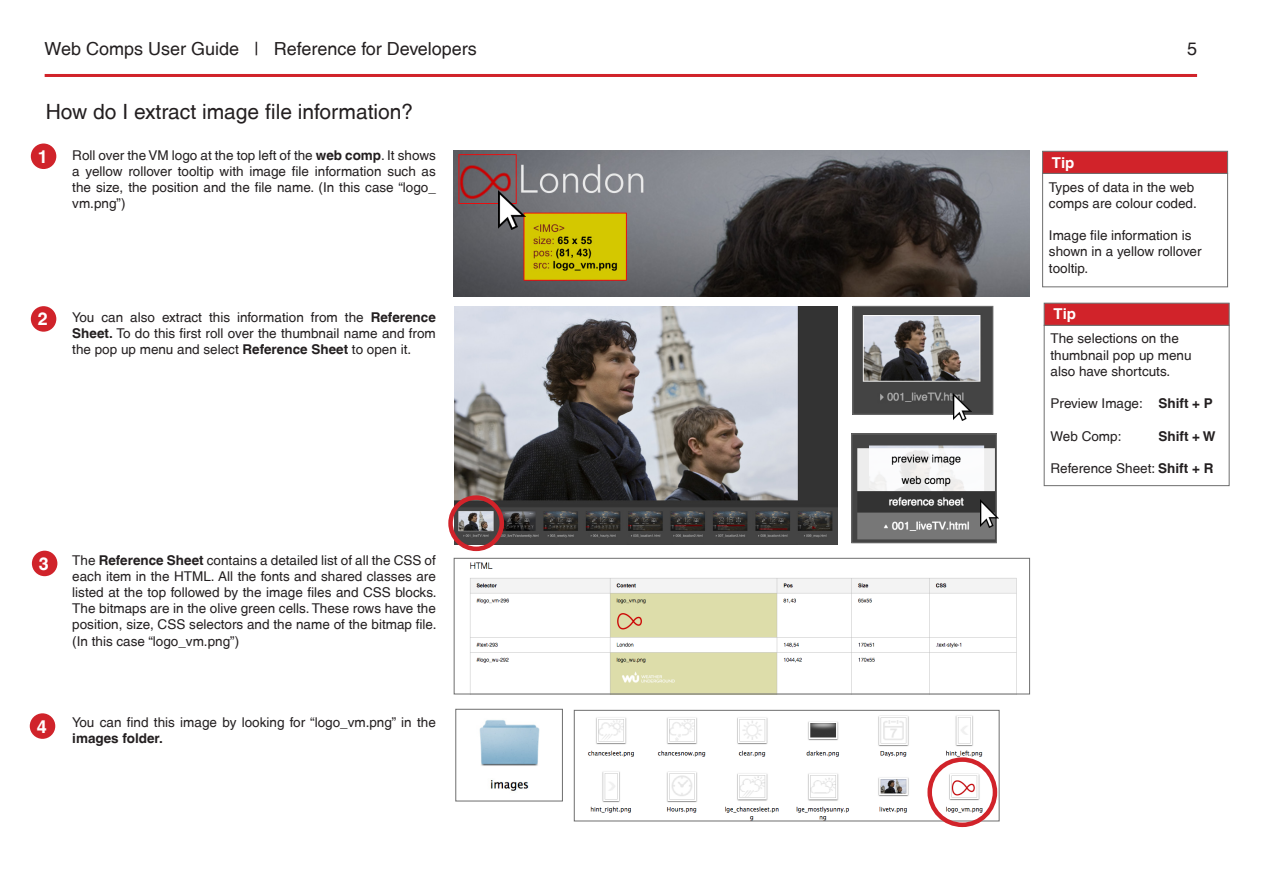
<style>
.page{position:relative;width:1263px;height:893px;background:#fff}
.page>*{position:absolute;margin:0;border:0;box-sizing:border-box;transform-origin:0 0}
.Large_Heading{font:500 21px "Ryans Helvetica";color:#231f20}
.t1{font:500 18px "Ryans Helvetica";color:#231f20}
.image_captions{font:700 18px "Ryans Helvetica";color:#fff}
.image_captions-2{font:700 15px "Ryans Helvetica";color:#fff}
.image_captions-3{font:500 13.5px/16.2px "Ryans Helvetica";color:#231f20}
.image_captions-4{font:700 13.5px "Ryans Helvetica";color:#231f20}
.s1{font-weight:700}
</style>
<div class="page">
<hr style="left:45px;top:74px;width:1152px;height:3px;background:#d1232a">
<img style="left:454px;top:151px;width:575px;height:146px">
<img style="left:470px;top:562px;width:547px;height:130px">
<div style="left:454px;top:558px;width:576px;height:136px;border:1px solid #6e6e6e"></div>
<img style="left:479px;top:720px;width:61px;height:71px">
<div style="left:456px;top:709px;width:107px;height:92px;border:1px solid #6e6e6e"></div>
<img style="left:587px;top:715px;width:410px;height:104px">
<div style="left:574px;top:710px;width:425px;height:111px;border:1px solid #6e6e6e"></div>
<img style="left:499px;top:190px;width:26px;height:40px">
<div style="left:31px;top:144px;width:25px;height:25px;background:#d0232a;border-radius:50%"></div>
<div style="left:31px;top:306px;width:25px;height:26px;background:#d0232a;border-radius:50%"></div>
<div style="left:1042px;top:173px;width:186px;height:114px;border:1px solid #6e6e6e"></div>
<div style="left:1042px;top:151px;width:186px;height:23px;background:#d1232a;border:1px solid #6e6e6e"></div>
<img style="left:454px;top:306px;width:384px;height:239px">
<img style="left:853px;top:436px;width:141px;height:105px">
<div style="left:851px;top:434px;width:145px;height:109px;border:1px solid #6e6e6e"></div>
<div style="left:448px;top:495px;width:56px;height:56px;border:4px solid #d1232a;border-radius:50%"></div>
<img style="left:980px;top:499px;width:19px;height:28px">
<img style="left:855px;top:308px;width:136px;height:104px">
<div style="left:853px;top:306px;width:140px;height:108px;border:1px solid #6e6e6e"></div>
<img style="left:953px;top:393px;width:19px;height:28px">
<div style="left:32px;top:551px;width:25px;height:25px;background:#d0232a;border-radius:50%"></div>
<div style="left:30px;top:713px;width:25px;height:26px;background:#d0232a;border-radius:50%"></div>
<div style="left:927px;top:757px;width:70px;height:70px;border:4px solid #d1232a;border-radius:50%"></div>
<div style="left:1044px;top:325px;width:185px;height:161px;border:1px solid #6e6e6e"></div>
<div style="left:1044px;top:303px;width:185px;height:22px;background:#d1232a;border:1px solid #6e6e6e"></div>
<h2 class="t1" style="left:45px;top:39px;width:434px">Web Comps User Guide | Reference for Developers</h2>
<h2 class="t1" style="left:1187px;top:39px;width:12px">5</h2>
<p class="Large_Heading" style="left:46px;top:100px;width:369px">How do I extract image file information?</p>
<p class="image_captions-3" style="left:72px;top:147px;width:365px;text-align:justify">Roll over the VM logo at the top left of the <span class="s1">web comp</span>. It shows a yellow rollover tooltip with image file information such as the size, the position and the file name. (In this case “logo_ vm.png”)</p>
<p class="image_captions" style="left:38px;top:145px;width:12px">1</p>
<p class="image_captions" style="left:38px;top:308px;width:12px">2</p>
<p class="image_captions-3" style="left:72px;top:309px;width:365px;text-align:justify">You can also extract this information from the <span class="s1">Reference Sheet.</span> To do this first roll over the thumbnail name and from the pop up menu and select <span class="s1">Reference Sheet</span> to open it.</p>
<p class="image_captions" style="left:39px;top:553px;width:12px">3</p>
<p class="image_captions-3" style="left:72px;top:552px;width:366px;text-align:justify">The <span class="s1">Reference Sheet</span> contains a detailed list of all the CSS of each item in the HTML. All the fonts and shared classes are listed at the top followed by the image files and CSS blocks.<br>The bitmaps are in the olive green cells. These rows have the position, size, CSS selectors and the name of the bitmap file. (In this case “logo_vm.png”)</p>
<p class="image_captions" style="left:37px;top:715px;width:12px">4</p>
<p class="image_captions-3" style="left:72px;top:714px;width:365px">You can find this image by looking for “logo_vm.png” in the <span class="s1">images folder.</span></p>
<p class="image_captions-2" style="left:1052px;top:153px;width:24px">Tip</p>
<p class="image_captions-3" style="left:1049px;top:179px;width:149px">Types of data in the web comps are colour coded.</p>
<p class="image_captions-3" style="left:1049px;top:227px;width:154px">Image file information is shown in a yellow rollover tooltip.</p>
<p class="image_captions-2" style="left:1053px;top:305px;width:24px">Tip</p>
<p class="image_captions-3" style="left:1050px;top:331px;width:142px">The selections on the thumbnail pop up menu also have shortcuts.</p>
<p class="image_captions-3" style="left:1050px;top:395px;width:164px">Preview Image: <span class="s1">Shift + P</span></p>
<p class="image_captions-3" style="left:1050px;top:428px;width:72px">Web Comp:</p>
<p class="image_captions-4" style="left:1158px;top:428px;width:59px">Shift + W</p>
<p class="image_captions-3" style="left:1050px;top:460px;width:164px">Reference Sheet: <span class="s1">Shift + R</span></p>
</div>
